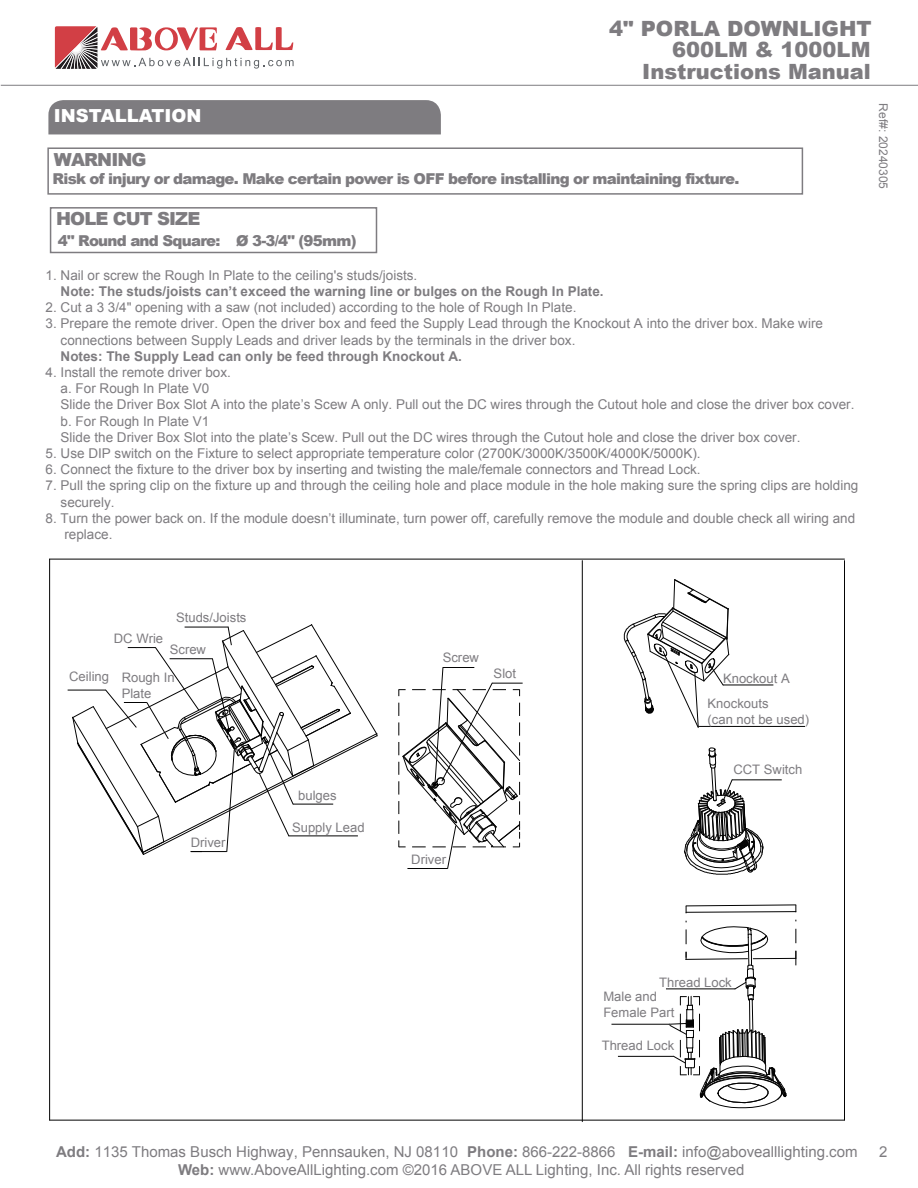
<style>
.page{position:relative;width:918px;height:1188px;background:#fff}
.page>*{position:absolute;margin:0;border:0;box-sizing:border-box;transform-origin:0 0}
.t1{font:900 21px/21px "Arial";color:#7e7c80;text-align:right}
.t2{font:900 18px "Arial";letter-spacing:-.05em;color:#7e7c80}
.t3{font:900 18px "Arial";color:#fff}
.t4{font:15px/18px "Arial";color:#7e7c80;text-align:center}
.t5{font:900 15px "Arial";letter-spacing:-.05em;color:#7e7c80}
.t6{font:13.5px/16.2px "Arial";color:#7e7c80}
.t7{font:700 13.5px "Arial";color:#7e7c80}
.t8{font:13.05px/15.6px "Arial";color:#7e7c80}
.t9{font:12px "Arial";color:#7e7c80}
.s1{font-weight:700}
</style>
<div class="page">
<div style="left:48px;top:100px;width:393px;height:34px;background:#7e7c80"></div>
<div style="left:47px;top:147px;width:756px;height:48px;border:2px solid #7e7c80"></div>
<div style="left:50px;top:207px;width:327px;height:46px;border:2px solid #7e7c80"></div>
<hr style="left:1px;top:85px;width:917px;height:1px;background:#7e7c80">
<svg style="left:55px;top:26px;width:239px;height:43px"></svg>
<hr style="left:68px;top:690px;width:38px;height:1px;background:#030303">
<svg style="left:71px;top:624px;width:307px;height:231px"></svg>
<svg style="left:399px;top:667px;width:122px;height:202px"></svg>
<hr style="left:492px;top:683px;width:31px;height:1px;background:#030303">
<hr style="left:753px;top:958px;width:43px;height:1px;background:#030303">
<svg style="left:685px;top:904px;width:112px;height:9px"></svg>
<svg style="left:796px;top:929px;width:1px;height:14px"></svg>
<svg style="left:796px;top:951px;width:1px;height:14px"></svg>
<svg style="left:684px;top:747px;width:80px;height:128px"></svg>
<hr style="left:732px;top:780px;width:50px;height:1px;background:#030303">
<hr style="left:723px;top:685px;width:50px;height:1px;background:#030303">
<hr style="left:611px;top:1024px;width:58px;height:1px;background:#030303">
<hr style="left:618px;top:1056px;width:56px;height:1px;background:#030303">
<hr style="left:698px;top:726px;width:107px;height:1px;background:#030303">
<svg style="left:624px;top:579px;width:106px;height:149px"></svg>
<svg style="left:668px;top:921px;width:119px;height:187px"></svg>
<hr style="left:666px;top:989px;width:69px;height:1px;background:#030303">
<hr style="left:50px;top:559px;width:795px;height:1px;background:#030303">
<hr style="left:844px;top:561px;width:1px;height:559px;background:#030303">
<hr style="left:50px;top:1120px;width:794px;height:1px;background:#030303">
<hr style="left:49px;top:559px;width:1px;height:561px;background:#030303">
<hr style="left:582px;top:561px;width:1px;height:561px;background:#030303">
<h1 class="t1" style="left:609px;top:17px;width:264px">4" PORLA DOWNLIGHT<br>600LM &amp; 1000LM</h1>
<h1 class="t1" style="left:642px;top:60px;width:230px">Instructions Manual</h1>
<h2 class="t3" style="left:54px;top:103px;width:149px">INSTALLATION</h2>
<h2 class="t2" style="left:54px;top:147px;width:94px">WARNING</h2>
<p class="t5" style="left:53px;top:168px;width:688px">Risk of injury or damage. Make certain power is OFF before installing or maintaining fixture.</p>
<h2 class="t2" style="left:56px;top:206px;width:146px">HOLE CUT SIZE</h2>
<p class="t5" style="left:58px;top:230px;width:164px">4" Round and Square:</p>
<p class="t5" style="left:236px;top:230px;width:122px">Ø 3-3/4" (95mm)</p>
<p class="t6" style="left:46px;top:267px;width:373px">1. Nail or screw the Rough In Plate to the ceiling's studs/joists.</p>
<p class="t7" style="left:61px;top:282px;width:545px">Note: The studs/joists can’t exceed the warning line or bulges on the Rough In Plate.</p>
<p class="t6" style="left:46px;top:300px;width:532px">2. Cut a 3 3/4" opening with a saw (not included) according to the hole of Rough In Plate.</p>
<p class="t6" style="left:61px;top:316px;width:764px;text-indent:-15px">3. Prepare the remote driver. Open the driver box and feed the Supply Lead through the Knockout A into the driver box. Make wire connections between Supply Leads and driver leads by the terminals in the driver box.</p>
<p class="t7" style="left:61px;top:347px;width:403px">Notes: The Supply Lead can only be feed through Knockout A.</p>
<p class="t6" style="left:61px;top:364px;width:795px;text-indent:-15px">4. Install the remote driver box.<br>a. For Rough In Plate V0<br>Slide the Driver Box Slot A into the plate’s Scew A only. Pull out the DC wires through the Cutout hole and close the driver box cover. b. For Rough In Plate V1<br>Slide the Driver Box Slot into the plate’s Scew. Pull out the DC wires through the Cutout hole and close the driver box cover.</p>
<p class="t6" style="left:46px;top:445px;width:657px">5. Use DIP switch on the Fixture to select appropriate temperature color (2700K/3000K/3500K/4000K/5000K).</p>
<p class="t6" style="left:46px;top:462px;width:657px">6. Connect the fixture to the driver box by inserting and twisting the male/female connectors and Thread Lock.</p>
<p class="t6" style="left:61px;top:478px;width:799px;text-indent:-15px">7. Pull the spring clip on the fixture up and through the ceiling hole and place module in the hole making sure the spring clips are holding securely.</p>
<p class="t6" style="left:64px;top:510px;width:792px;text-indent:-19px">8. Turn the power back on. If the module doesn’t illuminate, turn power off, carefully remove the module and double check all wiring and replace.</p>
<p class="t9" style="left:891px;top:103px;width:87px;rotate:90deg">Ref#: 20240305</p>
<p class="t8" style="left:176px;top:610px;width:72px">Studs/Joists</p>
<p class="t8" style="left:170px;top:642px;width:38px">Screw</p>
<p class="t8" style="left:114px;top:631px;width:51px">DC Wrie</p>
<p class="t8" style="left:69px;top:669px;width:41px">Ceiling</p>
<p class="t8" style="left:122px;top:670px;width:54px">Rough In<br>Plate</p>
<p class="t8" style="left:191px;top:834px;width:36px">Driver</p>
<p class="t8" style="left:298px;top:788px;width:40px">bulges</p>
<p class="t8" style="left:292px;top:819px;width:74px">Supply Lead</p>
<p class="t8" style="left:443px;top:650px;width:38px">Screw</p>
<p class="t8" style="left:494px;top:666px;width:24px">Slot</p>
<p class="t8" style="left:411px;top:852px;width:36px">Driver</p>
<p class="t8" style="left:723px;top:671px;width:68px">Knockout A</p>
<p class="t8" style="left:708px;top:696px;width:103px">Knockouts<br>(can not be used)</p>
<p class="t8" style="left:733px;top:762px;width:70px">CCT Switch</p>
<p class="t8" style="left:659px;top:974px;width:74px">Thread Lock</p>
<p class="t8" style="left:603px;top:989px;width:73px">Male and<br>Female Part</p>
<p class="t8" style="left:602px;top:1038px;width:74px">Thread Lock</p>
<p class="t4" style="left:56px;top:1143px;width:803px"><span class="s1">Add:</span> 1135 Thomas Busch Highway, Pennsauken, NJ 08110 <span class="s1">Phone:</span> 866-222-8866 <span class="s1">E-mail:</span> info@abovealllighting.com<br><span class="s1">Web:</span> www.AboveAllLighting.com ©2016 ABOVE ALL Lighting, Inc. All rights reserved</p>
<p class="t4" style="left:879px;top:1143px;width:10px">2</p>
</div>
